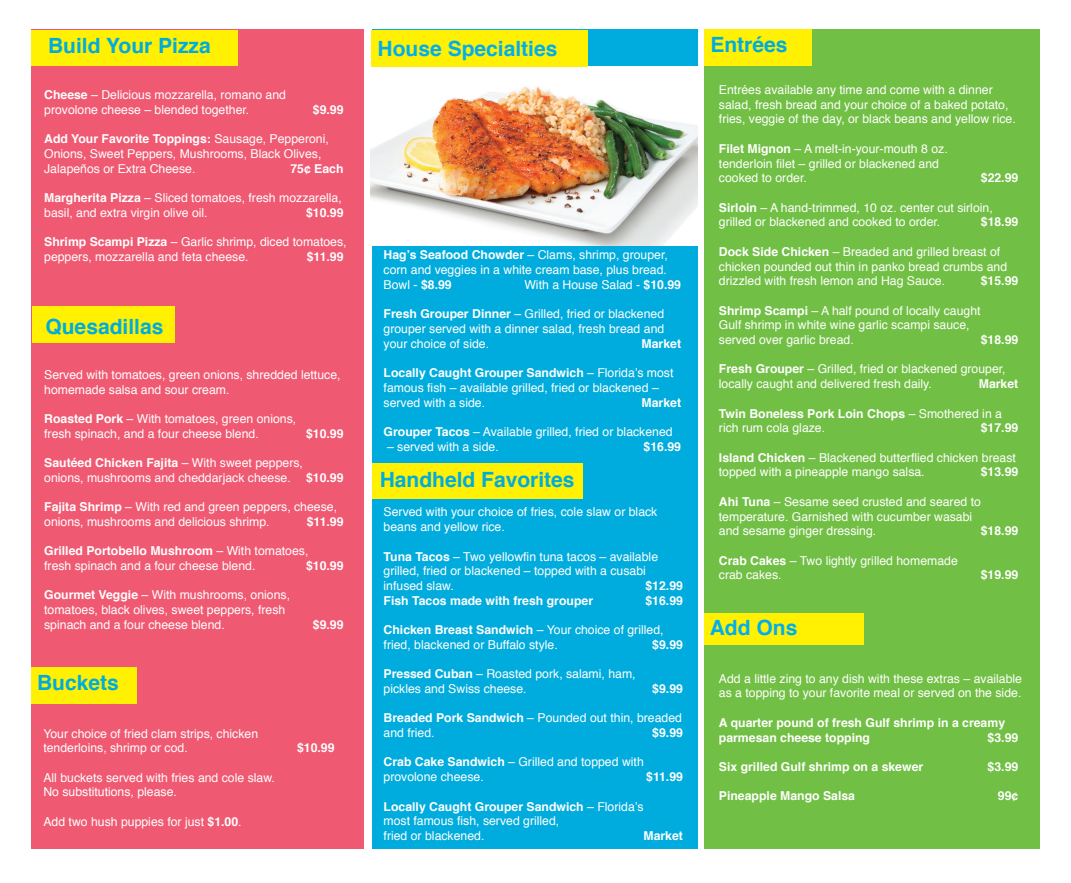
<style>
.page{position:relative;width:1071px;height:883px;background:#fff}
.page>*{position:absolute;margin:0;border:0;box-sizing:border-box;transform-origin:0 0}
.t1{font:700 21px "Helvetica";color:#00acdd}
.t2{font:700 21px "Helvetica";color:#00aeef}
.t3{font:12.25px/14.7px "Helvetica";color:#fff}
.t4{font:700 12.25px/14.7px "Helvetica";color:#fff}
.s1{font-weight:700}
</style>
<div class="page">
<div style="left:704px;top:30px;width:335px;height:819px;background:#71bf44"></div>
<div style="left:32px;top:30px;width:332px;height:819px;background:#f05972"></div>
<div style="left:372px;top:30px;width:325px;height:819px;background:#00acdd"></div>
<div style="left:372px;top:463px;width:210px;height:36px;background:#fff101"></div>
<div style="left:31px;top:30px;width:206px;height:35px;background:#fff101"></div>
<div style="left:32px;top:306px;width:142px;height:37px;background:#fff101"></div>
<img style="left:370px;top:66px;width:327px;height:179px">
<div style="left:704px;top:30px;width:108px;height:36px;background:#fff101"></div>
<div style="left:704px;top:612px;width:160px;height:32px;background:#fff101"></div>
<div style="left:372px;top:30px;width:216px;height:37px;background:#fff101"></div>
<div style="left:31px;top:667px;width:106px;height:36px;background:#fff101"></div>
<h1 class="t1" style="left:48px;top:37px;width:164px">Build Your Pizza</h1>
<p class="t3" style="left:44px;top:89px;width:243px"><span class="s1">Cheese</span> – Delicious mozzarella, romano and provolone cheese – blended together.</p>
<p class="t4" style="left:313px;top:103px;width:32px">$9.99</p>
<p class="t3" style="left:44px;top:133px;width:286px"><span class="s1">Add Your Favorite Toppings:</span> Sausage, Pepperoni,<br>Onions, Sweet Peppers, Mushrooms, Black Olives,<br>Jalapeños or Extra Cheese.</p>
<p class="t4" style="left:290px;top:162px;width:55px">75¢ Each</p>
<p class="t3" style="left:44px;top:192px;width:299px"><span class="s1">Margherita Pizza</span> – Sliced tomatoes, fresh mozzarella, basil, and extra virgin olive oil.</p>
<p class="t4" style="left:306px;top:206px;width:39px">$10.99</p>
<p class="t3" style="left:44px;top:236px;width:304px"><span class="s1">Shrimp Scampi Pizza</span> – Garlic shrimp, diced tomatoes, peppers, mozzarella and feta cheese.</p>
<p class="t4" style="left:307px;top:250px;width:38px">$11.99</p>
<h1 class="t1" style="left:45px;top:317px;width:119px">Quesadillas</h1>
<p class="t3" style="left:44px;top:368px;width:298px">Served with tomatoes, green onions, shredded lettuce, homemade salsa and sour cream.</p>
<p class="t3" style="left:44px;top:412px;width:253px"><span class="s1">Roasted Pork</span> – With tomatoes, green onions, fresh spinach, and a four cheese blend.</p>
<p class="t4" style="left:306px;top:427px;width:39px">$10.99</p>
<p class="t3" style="left:44px;top:456px;width:301px"><span class="s1">Sautéed Chicken Fajita</span> – With sweet peppers, onions, mushrooms and cheddarjack cheese. <span class="s1">$10.99</span></p>
<p class="t3" style="left:44px;top:500px;width:294px"><span class="s1">Fajita Shrimp</span> – With red and green peppers, cheese, onions, mushrooms and delicious shrimp.</p>
<p class="t4" style="left:307px;top:515px;width:38px">$11.99</p>
<p class="t3" style="left:44px;top:544px;width:266px"><span class="s1">Grilled Portobello Mushroom</span> – With tomatoes, fresh spinach and a four cheese blend.</p>
<p class="t4" style="left:306px;top:559px;width:39px">$10.99</p>
<p class="t3" style="left:44px;top:588px;width:247px"><span class="s1">Gourmet Veggie</span> – With mushrooms, onions, tomatoes, black olives, sweet peppers, fresh spinach and a four cheese blend.</p>
<p class="t4" style="left:313px;top:618px;width:32px">$9.99</p>
<h1 class="t1" style="left:37px;top:673px;width:83px">Buckets</h1>
<p class="t3" style="left:43px;top:726px;width:216px">Your choice of fried clam strips, chicken tenderloins, shrimp or cod.</p>
<p class="t3" style="left:43px;top:771px;width:233px">All buckets served with fries and cole slaw.<br>No substitutions, please.</p>
<p class="t3" style="left:43px;top:815px;width:200px">Add two hush puppies for just <span class="s1">$1.00</span>.</p>
<p class="t4" style="left:297px;top:741px;width:39px">$10.99</p>
<h1 class="t2" style="left:377px;top:40px;width:181px">House Specialties</h1>
<p class="t3" style="left:383px;top:249px;width:286px;text-align:justify"><span class="s1">Hag’s Seafood Chowder</span> – Clams, shrimp, grouper, corn and veggies in a white cream base, plus bread.<br>Bowl - <span class="s1">$8.99</span></p>
<p class="t3" style="left:524px;top:278px;width:158px">With a House Salad - <span class="s1">$10.99</span></p>
<p class="t3" style="left:383px;top:307px;width:282px;text-align:justify"><span class="s1">Fresh Grouper Dinner</span> – Grilled, fried or blackened grouper served with a dinner salad, fresh bread and your choice of side.</p>
<p class="t4" style="left:641px;top:337px;width:41px">Market</p>
<p class="t3" style="left:383px;top:366px;width:291px"><span class="s1">Locally Caught Grouper Sandwich</span> – Florida’s most famous fish – available grilled, fried or blackened – served with a side.</p>
<p class="t4" style="left:641px;top:396px;width:41px">Market</p>
<p class="t3" style="left:383px;top:425px;width:290px"><span class="s1">Grouper Tacos</span> – Available grilled, fried or blackened</p>
<p class="t3" style="left:387px;top:440px;width:113px">– served with a side.</p>
<p class="t4" style="left:643px;top:440px;width:39px">$16.99</p>
<h1 class="t1" style="left:379px;top:470px;width:196px">Handheld Favorites</h1>
<p class="t3" style="left:383px;top:505px;width:275px">Served with your choice of fries, cole slaw or black beans and yellow rice.</p>
<p class="t3" style="left:383px;top:550px;width:276px"><span class="s1">Tuna Tacos</span> – Two yellowfin tuna tacos – available grilled, fried or blackened – topped with a cusabi infused slaw.</p>
<p class="t4" style="left:645px;top:579px;width:39px">$12.99</p>
<p class="t4" style="left:383px;top:594px;width:211px">Fish Tacos made with fresh grouper</p>
<p class="t4" style="left:645px;top:594px;width:39px">$16.99</p>
<p class="t3" style="left:383px;top:623px;width:281px"><span class="s1">Chicken Breast Sandwich</span> – Your choice of grilled, fried, blackened or Buffalo style.</p>
<p class="t4" style="left:652px;top:638px;width:32px">$9.99</p>
<p class="t3" style="left:383px;top:667px;width:253px"><span class="s1">Pressed Cuban</span> – Roasted pork, salami, ham, pickles and Swiss cheese.</p>
<p class="t4" style="left:652px;top:682px;width:32px">$9.99</p>
<p class="t3" style="left:383px;top:711px;width:300px"><span class="s1">Breaded Pork Sandwich</span> – Pounded out thin, breaded and fried.</p>
<p class="t4" style="left:652px;top:726px;width:32px">$9.99</p>
<p class="t3" style="left:383px;top:755px;width:262px"><span class="s1">Crab Cake Sandwich</span> – Grilled and topped with provolone cheese.</p>
<p class="t4" style="left:646px;top:770px;width:38px">$11.99</p>
<p class="t3" style="left:383px;top:799px;width:261px"><span class="s1">Locally Caught Grouper Sandwich</span> – Florida’s most famous fish, served grilled,<br>fried or blackened.</p>
<p class="t4" style="left:643px;top:829px;width:41px">Market</p>
<h1 class="t1" style="left:710px;top:36px;width:79px">Entrées</h1>
<p class="t3" style="left:719px;top:83px;width:298px">Entrées available any time and come with a dinner salad, fresh bread and your choice of a baked potato, fries, veggie of the day, or black beans and yellow rice.</p>
<p class="t3" style="left:719px;top:142px;width:230px"><span class="s1">Filet Mignon</span> – A melt-in-your-mouth 8 oz. tenderloin filet – grilled or blackened and cooked to order.</p>
<p class="t4" style="left:980px;top:171px;width:39px">$22.99</p>
<p class="t3" style="left:719px;top:201px;width:275px"><span class="s1">Sirloin</span> – A hand-trimmed, 10 oz. center cut sirloin, grilled or blackened and cooked to order.</p>
<p class="t4" style="left:980px;top:216px;width:39px">$18.99</p>
<p class="t3" style="left:719px;top:245px;width:290px"><span class="s1">Dock Side Chicken</span> – Breaded and grilled breast of chicken pounded out thin in panko bread crumbs and drizzled with fresh lemon and Hag Sauce.</p>
<p class="t4" style="left:980px;top:274px;width:39px">$15.99</p>
<p class="t3" style="left:719px;top:304px;width:263px"><span class="s1">Shrimp Scampi</span> – A half pound of locally caught<br>Gulf shrimp in white wine garlic scampi sauce, served over garlic bread.</p>
<p class="t4" style="left:980px;top:333px;width:39px">$18.99</p>
<p class="t3" style="left:719px;top:363px;width:288px"><span class="s1">Fresh Grouper</span> – Grilled, fried or blackened grouper, locally caught and delivered fresh daily.</p>
<p class="t4" style="left:978px;top:377px;width:41px">Market</p>
<p class="t3" style="left:719px;top:407px;width:284px"><span class="s1">Twin Boneless Pork Loin Chops</span> – Smothered in a rich rum cola glaze.</p>
<p class="t4" style="left:980px;top:421px;width:39px">$17.99</p>
<p class="t3" style="left:719px;top:451px;width:298px"><span class="s1">Island Chicken</span> – Blackened butterflied chicken breast topped with a pineapple mango salsa.</p>
<p class="t4" style="left:980px;top:465px;width:39px">$13.99</p>
<p class="t3" style="left:719px;top:495px;width:263px"><span class="s1">Ahi Tuna</span> – Sesame seed crusted and seared to temperature. Garnished with cucumber wasabi and sesame ginger dressing.</p>
<p class="t4" style="left:980px;top:524px;width:39px">$18.99</p>
<p class="t3" style="left:719px;top:554px;width:240px"><span class="s1">Crab Cakes</span> – Two lightly grilled homemade crab cakes.</p>
<h1 class="t2" style="left:709px;top:618px;width:89px">Add Ons</h1>
<p class="t4" style="left:980px;top:568px;width:39px">$19.99</p>
<p class="t3" style="left:719px;top:672px;width:305px">Add a little zing to any dish with these extras – available as a topping to your favorite meal or served on the side.</p>
<p class="t4" style="left:719px;top:716px;width:288px">A quarter pound of fresh Gulf shrimp in a creamy parmesan cheese topping</p>
<p class="t4" style="left:987px;top:731px;width:32px">$3.99</p>
<p class="t4" style="left:719px;top:760px;width:206px">Six grilled Gulf shrimp on a skewer</p>
<p class="t4" style="left:987px;top:760px;width:32px">$3.99</p>
<p class="t4" style="left:719px;top:789px;width:138px">Pineapple Mango Salsa</p>
<p class="t4" style="left:997px;top:789px;width:22px">99¢</p>
</div>
